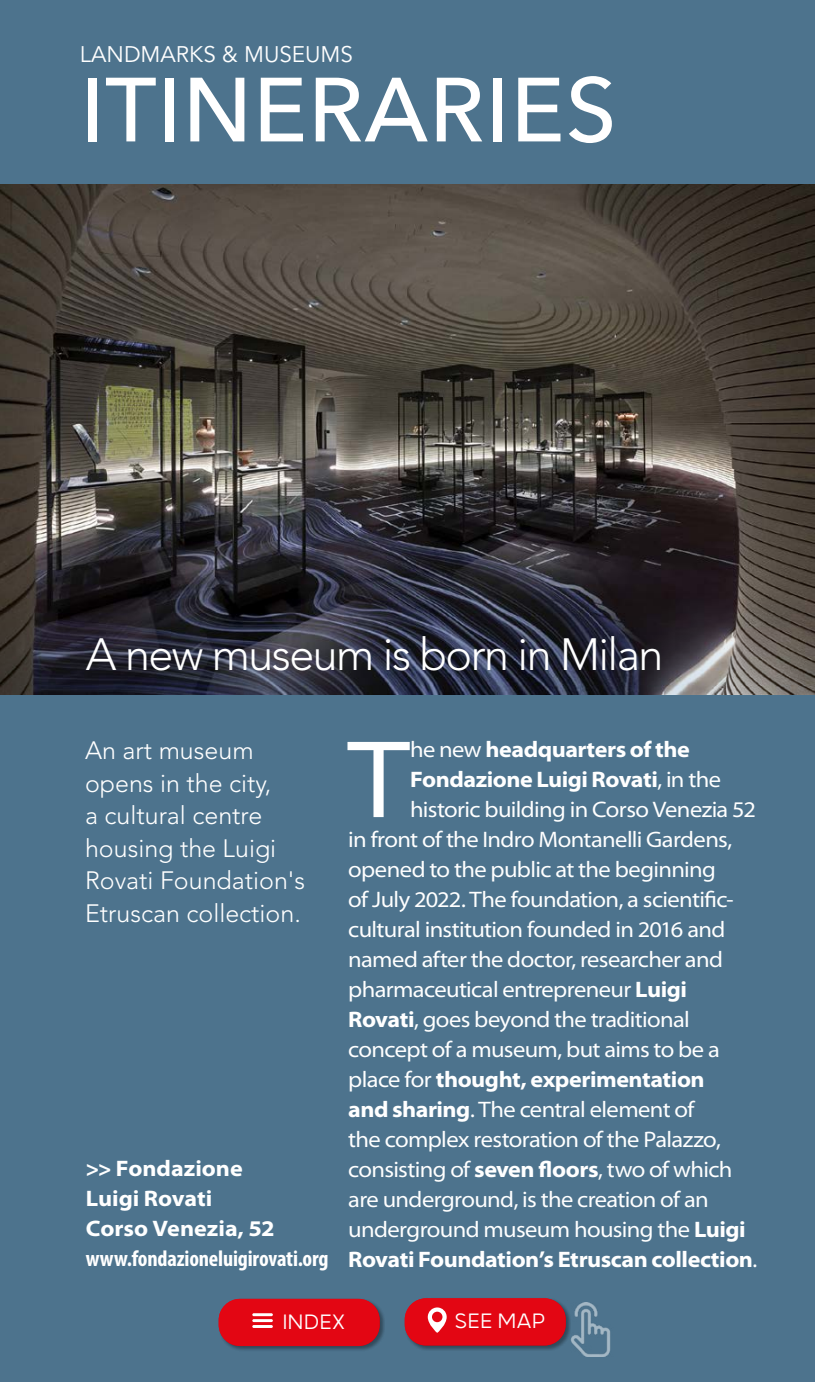
<style>
.page{position:relative;width:815px;height:1382px;background:#4d738d}
.page>*{position:absolute;margin:0;border:0;box-sizing:border-box;transform-origin:0 0}
.t1{font:semi-expanded 111.5px "Myriad Pro";color:#fff}
.t2{font:500 90px "Avenir Next";letter-spacing:.01em;color:#fff}
.t3{font:300 44.75px "Avenir LT Std";letter-spacing:-.035em;color:#fff}
.t4{font:300 25px/32.5px "Avenir LT Std";color:#fff}
.t5{font:300 25px "Grold";color:#fff}
.t6{font:semi-expanded 22.5px "Myriad Pro";letter-spacing:-.03em;color:#fff}
.t7{font:700 semi-expanded 22.5px "Myriad Pro";letter-spacing:-.02em;color:#fff}
.t8{font:700 semi-expanded 22.5px/30px "Myriad Pro";color:#fff}
.t9{font:700 condensed 22.5px "Myriad Pro";letter-spacing:-.01em;color:#fff}
.t10{font:22.5px "Avenir LT Std";color:#fff}
.s1{font-weight:400}
.s2{font-weight:700}
</style>
<div class="page">
<img style="left:0;top:184px;width:814px;height:408px">
<img style="left:571px;top:1303px;width:40px;height:54px">
<div style="left:219px;top:1298px;width:166px;height:53px;background:#000;opacity:.2"></div>
<div style="left:219px;top:1299px;width:161px;height:47px;background:#e30613;border-radius:21px"></div>
<div style="left:405px;top:1298px;width:166px;height:53px;background:#000;opacity:.2"></div>
<div style="left:405px;top:1298px;width:161px;height:47px;background:#e30613;border-radius:21px"></div>
<svg style="left:428px;top:1307px;width:19px;height:26px"></svg>
<hr style="left:252px;top:1313px;width:21px;height:3px;background:#fff">
<hr style="left:252px;top:1319px;width:21px;height:3px;background:#fff">
<hr style="left:252px;top:1325px;width:21px;height:3px;background:#fff">
<svg style="left:0;top:592px;width:814px;height:102px;background:#33323c"></svg>
<p class="t10" style="left:80px;top:41px;width:275px">LANDMARKS &amp; MUSEUMS</p>
<h2 class="t2" style="left:80px;top:34px;width:538px">ITINERARIES</h2>
<h3 class="t3" style="left:86px;top:629px;width:579px">A new museum is born in Milan</h3>
<p class="t4" style="left:85px;top:734px;width:222px">An art museum opens in the city,<br>a cultural centre housing the Luigi<br>Rovati Foundation's<br>Etruscan collection.</p>
<p class="t8" style="left:86px;top:1154px;width:190px">&gt;&gt; Fondazione<br>Luigi Rovati<br>Corso Venezia, 52</p>
<p class="t9" style="left:86px;top:1245px;width:244px">www.fondazioneluigirovati.org</p>
<h1 class="t1" style="left:348px;top:718px;width:62px">T</h1>
<p class="t7" style="left:410px;top:737px;width:281px"><span class="s1">he new</span> headquarters of the</p>
<p class="t7" style="left:410px;top:767px;width:313px">Fondazione Luigi Rovati<span class="s1">, in the</span></p>
<p class="t6" style="left:410px;top:797px;width:347px">historic building in Corso Venezia 52</p>
<p class="t6" style="left:348px;top:827px;width:385px">in front of the Indro Montanelli Gardens,</p>
<p class="t6" style="left:348px;top:857px;width:369px">opened to the public at the beginning</p>
<p class="t6" style="left:348px;top:887px;width:387px">of July 2022. The foundation, a scientific-</p>
<p class="t6" style="left:348px;top:917px;width:379px">cultural institution founded in 2016 and</p>
<p class="t6" style="left:348px;top:947px;width:376px">named after the doctor, researcher and</p>
<p class="t6" style="left:348px;top:977px;width:340px">pharmaceutical entrepreneur <span class="s2">Luigi</span></p>
<p class="t6" style="left:348px;top:1007px;width:343px"><span class="s2">Rovati</span>, goes beyond the traditional</p>
<p class="t6" style="left:348px;top:1037px;width:373px">concept of a museum, but aims to be a</p>
<p class="t7" style="left:348px;top:1067px;width:358px"><span class="s1">place for</span> thought, experimentation</p>
<p class="t6" style="left:348px;top:1097px;width:348px"><span class="s2">and sharing</span>. The central element of</p>
<p class="t6" style="left:348px;top:1127px;width:374px">the complex restoration of the Palazzo,</p>
<p class="t6" style="left:348px;top:1157px;width:386px">consisting of <span class="s2">seven floors</span>, two of which</p>
<p class="t6" style="left:348px;top:1187px;width:362px">are underground, is the creation of an</p>
<p class="t6" style="left:348px;top:1217px;width:399px">underground museum housing the <span class="s2">Luigi</span></p>
<p class="t7" style="left:348px;top:1247px;width:411px">Rovati Foundation’s Etruscan collection<span class="s1">.</span></p>
<p class="t5" style="left:282px;top:1307px;width:64px">INDEX</p>
<p class="t5" style="left:454px;top:1306px;width:92px">SEE MAP</p>
</div>
